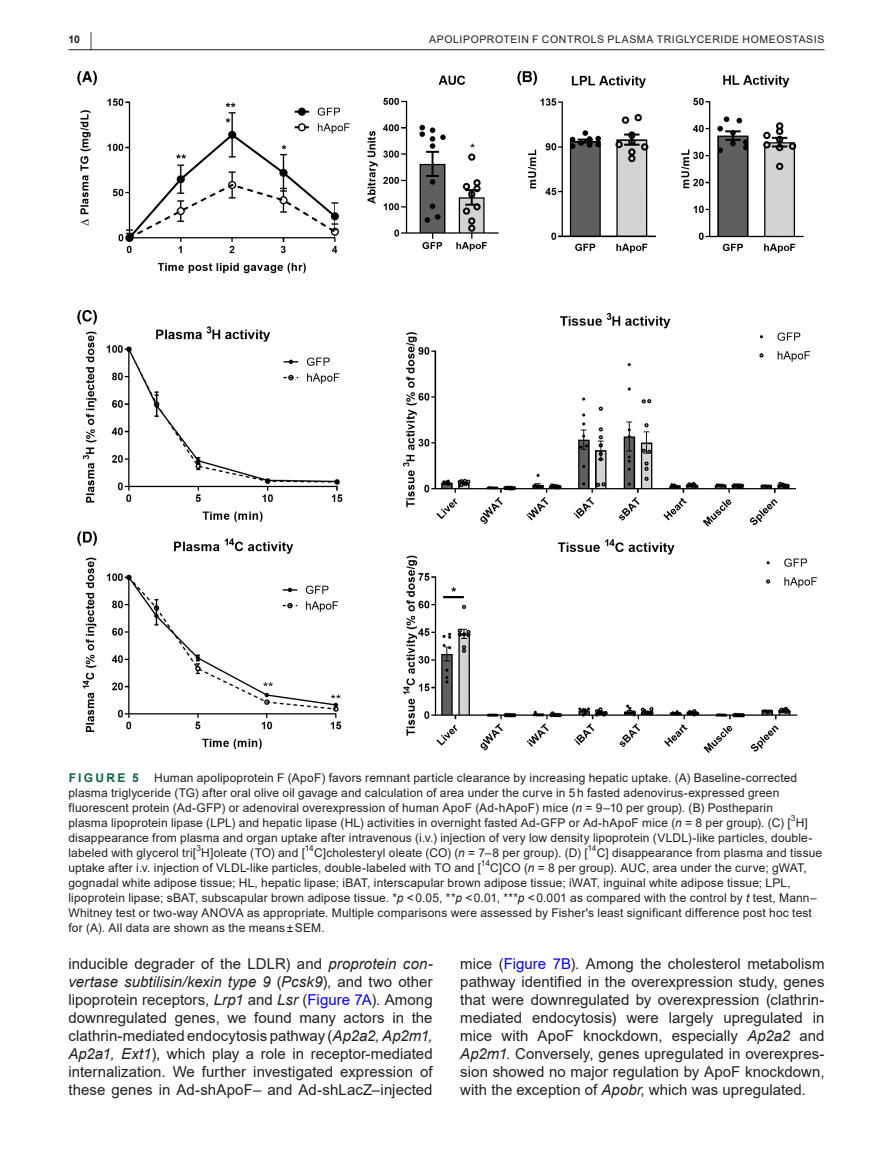
<style>
.page{position:relative;width:893px;height:1174px;background:#fff}
.page>*{position:absolute;margin:0;border:0;box-sizing:border-box;transform-origin:0 0}
.t1{font:15px/18px "Arial";letter-spacing:.005em;color:#231f20;text-align:justify}
.t2{font:12px/15px "Arial";letter-spacing:.01em;color:#231f20}
.t3{font:700 12px "Arial";letter-spacing:.19em;color:#0d6341}
.t4{font:10.5px "Arial";letter-spacing:.055em;color:#231f20}
.t5{font:700 10.5px "Arial";color:#231f20}
.t6{font:8.4px "Arial";color:#231f20}
.s1{font-size:19.5px}
.s2{font-style:italic}
.s3{color:#00f}
</style>
<div class="page">
<hr style="left:68px;top:49px;width:756px;height:1px;background:#231f20">
<img style="left:77px;top:70px;width:739px;height:682px">
<p class="t5" style="left:68px;top:32px;width:25px">10 <span class="s1">|</span></p>
<p class="t4" style="left:429px;top:32px;width:397px">APOLIPOPROTEIN F CONTROLS PLASMA TRIGLYCERIDE HOMEOSTASIS</p>
<p class="t2" style="left:68px;top:770px;width:745px;text-indent:86px">Human apolipoprotein F (ApoF) favors remnant particle clearance by increasing hepatic uptake. (A) Baseline-corrected plasma triglyceride (TG) after oral olive oil gavage and calculation of area under the curve in 5h fasted adenovirus-expressed green fluorescent protein (Ad-GFP) or adenoviral overexpression of human ApoF (Ad-hApoF) mice (<span class="s2">n</span> = 9–10 per group). (B) Postheparin plasma lipoprotein lipase (LPL) and hepatic lipase (HL) activities in overnight fasted Ad-GFP or Ad-hApoF mice (<span class="s2">n</span> = 8 per group). (C) [<sup>3</sup>H] disappearance from plasma and organ uptake after intravenous (i.v.) injection of very low density lipoprotein (VLDL)-like particles, double&shy;labeled with glycerol tri[ H]oleate (TO) and [</p>
<p class="t3" style="left:69px;top:769px;width:72px">FIGURE 5</p>
<p class="t6" style="left:196px;top:842px;width:6px">3</p>
<p class="t6" style="left:305px;top:842px;width:11px">14</p>
<p class="t2" style="left:314px;top:845px;width:275px">C]cholesteryl oleate (CO) (<span class="s2">n</span> = 7–8 per group). (D) [</p>
<p class="t6" style="left:587px;top:842px;width:11px">14</p>
<p class="t2" style="left:597px;top:845px;width:227px">C] disappearance from plasma and tissue</p>
<p class="t2" style="left:68px;top:860px;width:414px">uptake after i.v. injection of VLDL-like particles, double-labeled with TO and [</p>
<p class="t6" style="left:481px;top:857px;width:11px">14</p>
<p class="t2" style="left:68px;top:860px;width:750px;text-indent:422px">C]CO (<span class="s2">n</span> = 8 per group). AUC, area under the curve; gWAT, gognadal white adipose tissue; HL, hepatic lipase; iBAT, interscapular brown adipose tissue; iWAT, inguinal white adipose tissue; LPL, lipoprotein lipase; sBAT, subscapular brown adipose tissue. *<span class="s2">p</span> &lt;0.05, **<span class="s2">p</span> &lt;0.01, ***<span class="s2">p</span> &lt;0.001 as compared with the control by <span class="s2">t</span> test, Mann– Whitney test or two-way ANOVA as appropriate. Multiple comparisons were assessed by Fisher's least significant difference post hoc test for (A). All data are shown as the means±SEM.</p>
<p class="t1" style="left:68px;top:955px;width:366px">inducible degrader of the LDLR) and <span class="s2">proprotein con&shy;vertase subtilisin/kexin type 9</span> (<span class="s2">Pcsk9</span>), and two other lipoprotein receptors, <span class="s2">Lrp1</span> and <span class="s2">Lsr</span> (<span class="s3">Figure 7A</span>). Among downregulated genes, we found many actors in the clathrin-mediated endocytosis pathway (<span class="s2">Ap2a2, Ap2m1, Ap2a1, Ext1</span>), which play a role in receptor-mediated internalization. We further investigated expression of these genes in Ad-shApoF– and Ad-shLacZ–injected</p>
<p class="t1" style="left:460px;top:955px;width:366px">mice (<span class="s3">Figure 7B</span>). Among the cholesterol metabolism pathway identified in the overexpression study, genes that were downregulated by overexpression (clathrin&shy;mediated endocytosis) were largely upregulated in mice with ApoF knockdown, especially <span class="s2">Ap2a2</span> and <span class="s2">Ap2m1</span>. Conversely, genes upregulated in overexpres&shy;sion showed no major regulation by ApoF knockdown, with the exception of <span class="s2">Apobr</span>, which was upregulated.</p>
</div>
